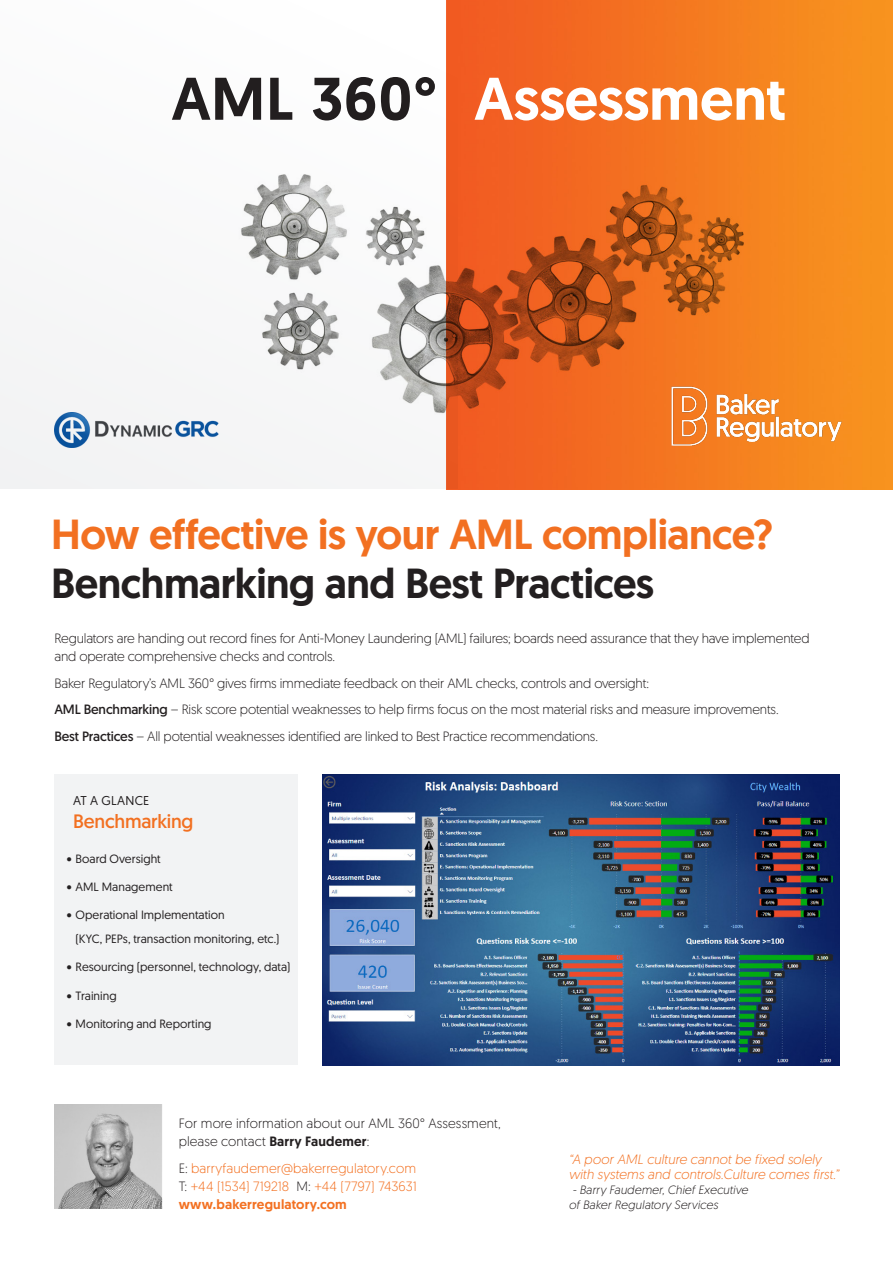
<style>
.page{position:relative;width:893px;height:1263px;background:#fff}
.page>*{position:absolute;margin:0;border:0;box-sizing:border-box;transform-origin:0 0}
.t1{font:500 60px "Geomanist";letter-spacing:-.005em;color:#fff}
.t2{font:500 60px "Geomanist";letter-spacing:.01em;color:#231f20}
.t3{font:500 42px "Geomanist";letter-spacing:-.015em;color:#f27021}
.t4{font:500 42px "Geomanist";letter-spacing:-.01em;color:#231f20}
.t5{font:19.35px "Geomanist";letter-spacing:-.01em;color:#f27021}
.BODY{font:300 13.5px/18px "Geomanist";letter-spacing:-.01em;color:#231f20}
.BODY-2{font:italic 300 13.5px/15px "Geomanist";letter-spacing:.005em;color:#f37122}
.BODY-3{font:300 13.5px/18px "Geomanist";letter-spacing:.01em;color:#231f20}
.BODY-4{font:300 13.5px/18px "Geomanist";letter-spacing:.01em;color:#f37122}
.BODY-5{font:500 13.5px "Geomanist";letter-spacing:.01em;color:#f37122}
.BODY-6{font:12.75px "Geomanist";letter-spacing:.01em;color:#231f20}
.t6{font:12px/24px "Geomanist";letter-spacing:.005em;color:#231f20}
.BODY-7{font:italic 300 12px/15px "Geomanist";letter-spacing:.01em;color:#231f20}
.s1{font-weight:400}
.s2{font-weight:500}
.s3{color:#231f20}
</style>
<div class="page">
<div style="left:54px;top:774px;width:244px;height:291px;background:#f2f3f4"></div>
<img style="left:457px;top:0;width:436px;height:489px">
<svg style="left:0;top:0;width:457px;height:489px"></svg>
<img style="left:630px;top:342px;width:252px;height:148px">
<img style="left:323px;top:774px;width:517px;height:291px">
<img style="left:54px;top:1105px;width:108px;height:104px">
<p class="t2" style="left:171px;top:59px;width:267px">AML 360°</p>
<p class="t1" style="left:474px;top:59px;width:314px">Assessment</p>
<p class="t3" style="left:51px;top:507px;width:723px">How effective is your AML compliance?</p>
<p class="t4" style="left:51px;top:555px;width:604px">Benchmarking and Best Practices</p>
<p class="BODY" style="left:54px;top:629px;width:757px">Regulators are handing out record fines for Anti-Money Laundering (AML) failures; boards need assurance that they have implemented and operate comprehensive checks and controls.</p>
<p class="BODY" style="left:54px;top:674px;width:596px">Baker Regulatory’s AML 360° gives firms immediate feedback on their AML checks, controls and oversight:</p>
<p class="BODY" style="left:54px;top:700px;width:726px"><span class="s1">AML Benchmarking</span> – Risk score potential weaknesses to help firms focus on the most material risks and measure improvements.</p>
<p class="BODY" style="left:54px;top:727px;width:545px"><span class="s1">Best Practices</span> – All potential weaknesses identified are linked to Best Practice recommendations.</p>
<p class="BODY-6" style="left:73px;top:792px;width:78px">AT A GLANCE</p>
<p class="t5" style="left:73px;top:809px;width:122px">Benchmarking</p>
<p class="t6" style="left:67px;top:846px;width:95px">• Board Oversight</p>
<p class="t6" style="left:67px;top:874px;width:107px">• AML Management</p>
<p class="t6" style="left:75px;top:903px;width:205px;text-indent:-9px">• Operational Implementation<br>(KYC, PEPs, transaction monitoring, etc.)</p>
<p class="t6" style="left:67px;top:955px;width:225px">• Resourcing (personnel, technology, data)</p>
<p class="t6" style="left:67px;top:983px;width:51px">• Training</p>
<p class="t6" style="left:67px;top:1011px;width:146px">• Monitoring and Reporting</p>
<p class="BODY-3" style="left:179px;top:1113px;width:324px">For more information about our AML 360° Assessment, please contact <span class="s2">Barry Faudemer</span>:</p>
<p class="BODY-4" style="left:179px;top:1158px;width:240px"><span class="s3">E:</span> barryfaudemer@bakerregulatory.com<br><span class="s3">T:</span> +44 (1534) 719218 <span class="s3">M:</span> +44 (7797) 743631</p>
<p class="BODY-5" style="left:179px;top:1195px;width:170px">www.bakerregulatory.com</p>
<p class="BODY-2" style="left:569px;top:1151px;width:271px">“A poor AML culture cannot be fixed solely with systems and controls.Culture comes first.”</p>
<p class="BODY-7" style="left:569px;top:1182px;width:181px">- Barry Faudemer, Chief Executive of Baker Regulatory Services</p>
</div>
